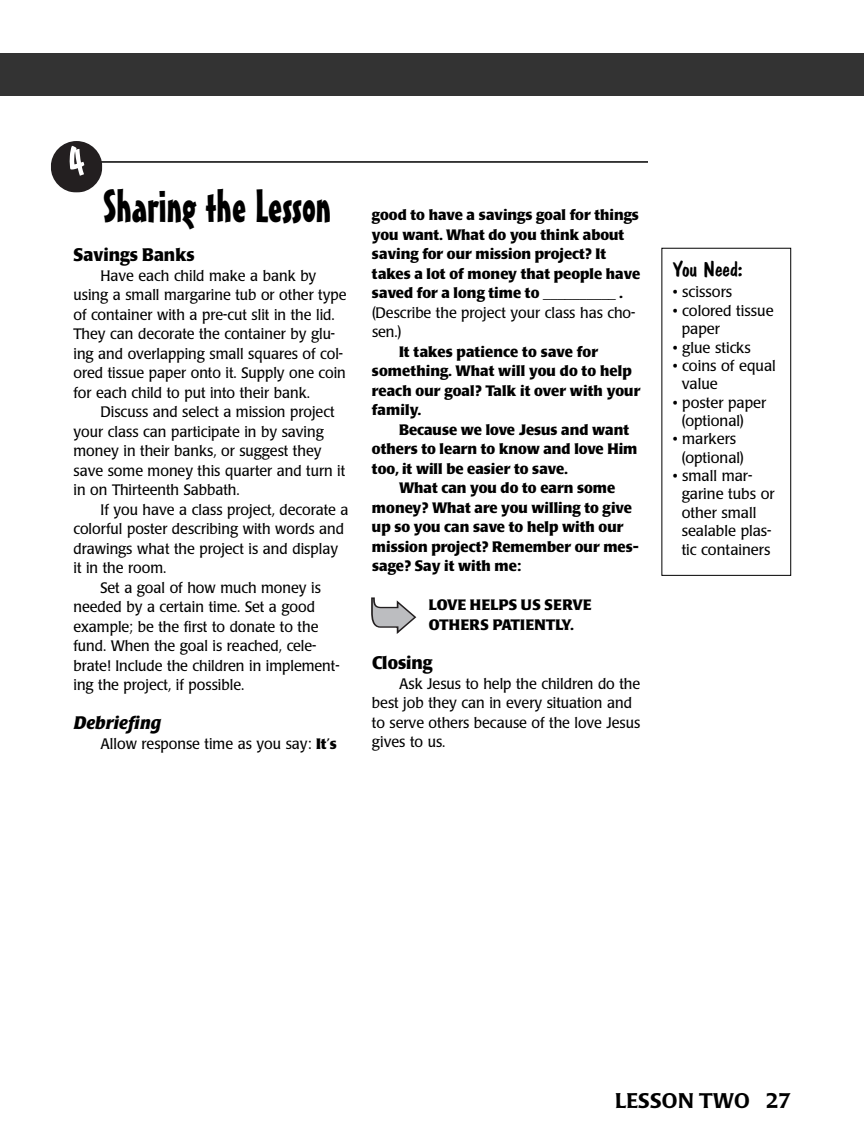
<style>
.page{position:relative;width:864px;height:1148px;background:#fff}
.page>*{position:absolute;margin:0;border:0;box-sizing:border-box;transform-origin:0 0}
.t1{font:45px "Mister Earl BT";color:#000}
.t2{font:500 21px "Poppl Laudatio";letter-spacing:.01em;color:#000}
.t3{font:21px "Dom Casual D";color:#000;scale:1.05 1}
.t4{font:700 18px "Poppl Laudatio";color:#000;scale:.95 1}
.t5{font:italic 700 18px "Poppl Laudatio";color:#000}
.t6{font:15px/19.5px "Poppl Laudatio";color:#000;scale:.95 1}
.t7{font:700 15px/19.5px "Poppl Laudatio";color:#000}
.t8{font:15px/18.3px "Poppl Laudatio";color:#000}
.s1{font-weight:700}
</style>
<div class="page">
<div style="left:0;top:53px;width:864px;height:43px;background:#333"></div>
<hr style="left:100px;top:161px;width:548px;height:2px;background:#000">
<div style="left:661px;top:248px;width:130px;height:327px;border:1px solid #000"></div>
<svg style="left:371px;top:597px;width:45px;height:37px"></svg>
<svg style="left:51px;top:141px;width:51px;height:51px"></svg>
<h1 class="t1" style="left:103px;top:190px;width:230px">Sharing the Lesson</h1>
<p class="t4" style="left:73px;top:248px;width:129px">Savings Banks</p>
<p class="t6" style="left:73px;top:267px;width:289px;text-indent:27px">Have each child make a bank by using a small margarine tub or other type of container with a pre-cut slit in the lid.<br>They can decorate the container by glu&shy;ing and overlapping small squares of col&shy;ored tissue paper onto it. Supply one coin for each child to put into their bank.</p>
<p class="t6" style="left:73px;top:404px;width:288px;text-indent:27px">Discuss and select a mission project your class can participate in by saving money in their banks, or suggest they save some money this quarter and turn it in on Thirteenth Sabbath.</p>
<p class="t6" style="left:100px;top:501px;width:263px">If you have a class project, decorate a</p>
<p class="t6" style="left:73px;top:521px;width:286px">colorful poster describing with words and</p>
<p class="t6" style="left:73px;top:540px;width:280px">drawings what the project is and display</p>
<p class="t6" style="left:73px;top:560px;width:99px">it in the room.</p>
<p class="t6" style="left:100px;top:579px;width:234px">Set a goal of how much money is</p>
<p class="t6" style="left:73px;top:599px;width:256px">needed by a certain time. Set a good</p>
<p class="t6" style="left:73px;top:618px;width:259px">example; be the first to donate to the</p>
<p class="t6" style="left:73px;top:638px;width:257px">fund. When the goal is reached, cele-</p>
<p class="t6" style="left:73px;top:657px;width:282px">brate! Include the children in implement-</p>
<p class="t6" style="left:73px;top:677px;width:181px">ing the project, if possible.</p>
<p class="t5" style="left:73px;top:716px;width:89px">Debriefing</p>
<p class="t6" style="left:100px;top:735px;width:250px">Allow response time as you say: <span class="s1">It’s</span></p>
<p class="t7" style="left:372px;top:207px;width:270px">good to have a savings goal for things you want. What do you think about saving for our mission project? It takes a lot of money that people have saved for a long time to __________ .</p>
<p class="t6" style="left:372px;top:304px;width:279px">(Describe the project your class has cho&shy;sen.)</p>
<p class="t7" style="left:372px;top:343px;width:270px;text-indent:27px">It takes patience to save for something. What will you do to help reach our goal? Talk it over with your family.</p>
<p class="t7" style="left:372px;top:421px;width:267px;text-indent:27px">Because we love Jesus and want others to learn to know and love Him too, it will be easier to save.</p>
<p class="t7" style="left:372px;top:480px;width:268px;text-indent:27px">What can you do to earn some money? What are you willing to give up so you can save to help with our mission project? Remember our mes&shy;sage? Say it with me:</p>
<p class="t7" style="left:429px;top:597px;width:164px">LOVE HELPS US SERVE<br>OTHERS PATIENTLY.</p>
<p class="t4" style="left:372px;top:655px;width:65px">Closing</p>
<p class="t6" style="left:372px;top:675px;width:284px;text-indent:27px">Ask Jesus to help the children do the best job they can in every situation and to serve others because of the love Jesus gives to us.</p>
<h2 class="t3" style="left:673px;top:257px;width:68px">You Need:</h2>
<p class="t8" style="left:673px;top:284px;width:61px">• scissors</p>
<p class="t8" style="left:682px;top:303px;width:93px;text-indent:-9px">• colored tissue paper</p>
<p class="t8" style="left:673px;top:339px;width:80px">• glue sticks</p>
<p class="t8" style="left:682px;top:358px;width:96px;text-indent:-9px">• coins of equal value</p>
<p class="t8" style="left:682px;top:395px;width:86px;text-indent:-9px">• poster paper (optional)</p>
<p class="t8" style="left:682px;top:431px;width:64px;text-indent:-9px">• markers (optional)</p>
<p class="t8" style="left:682px;top:468px;width:94px;text-indent:-9px">• small mar&shy;garine tubs or other small sealable plas&shy;tic containers</p>
<h2 class="t2" style="left:615px;top:1092px;width:178px">LESSON TWO 27</h2>
</div>
